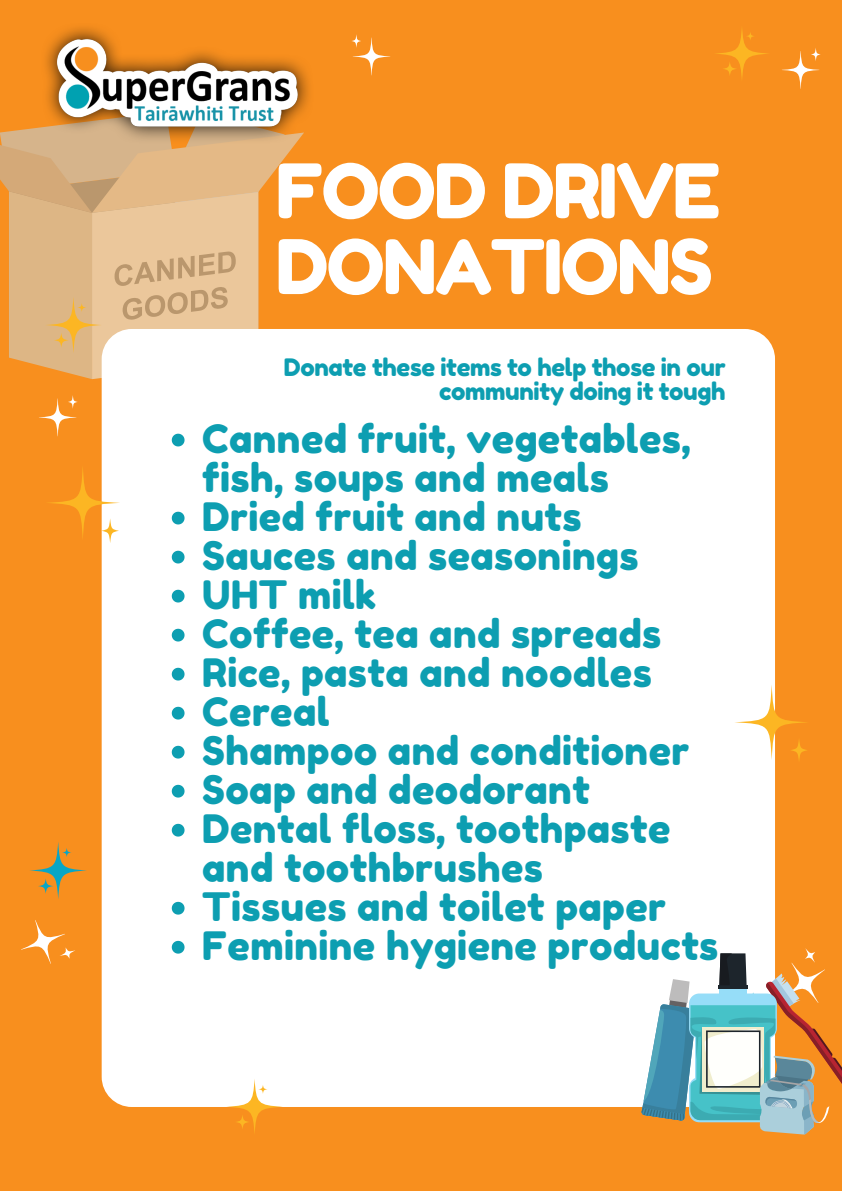
<style>
.page{position:relative;width:842px;height:1191px;background:#fff}
.page>*{position:absolute;margin:0;border:0;box-sizing:border-box;transform-origin:0 0}
.t1{font:75px "Fredoka One";letter-spacing:-.025em;color:#fff}
.t2{font:39.1px/39px "Fredoka One";letter-spacing:.01em;color:#0d9eb1}
.t3{font:24px/24px "Fredoka One";letter-spacing:-.015em;color:#0d9eb1;text-align:right}
</style>
<div class="page">
<div style="left:0;top:0;width:842px;height:1190px;background:#f88f1e"></div>
<svg style="left:0;top:129px;width:277px;height:250px;background:#e3b580"></svg>
<div style="left:102px;top:329px;width:673px;height:777px;background:#fff;border-radius:30px"></div>
<svg style="left:353px;top:37px;width:37px;height:38px"></svg>
<svg style="left:782px;top:51px;width:37px;height:38px"></svg>
<svg style="left:39px;top:398px;width:37px;height:38px"></svg>
<svg style="left:21px;top:920px;width:54px;height:44px"></svg>
<svg style="left:714px;top:25px;width:56px;height:57px"></svg>
<svg style="left:45px;top:297px;width:57px;height:56px;background:#e3b776"></svg>
<svg style="left:226px;top:1078px;width:57px;height:56px"></svg>
<svg style="left:790px;top:737px;width:18px;height:25px"></svg>
<svg style="left:734px;top:684px;width:75px;height:76px"></svg>
<svg style="left:101px;top:518px;width:18px;height:25px"></svg>
<svg style="left:45px;top:465px;width:75px;height:75px"></svg>
<svg style="left:29px;top:841px;width:58px;height:58px"></svg>
<img style="left:25px;top:27px;width:284px;height:141px">
<svg style="left:172px;top:433px;width:13px;height:13px"></svg>
<svg style="left:172px;top:511px;width:13px;height:13px"></svg>
<svg style="left:172px;top:550px;width:13px;height:13px"></svg>
<svg style="left:172px;top:589px;width:13px;height:13px"></svg>
<svg style="left:172px;top:628px;width:13px;height:13px"></svg>
<svg style="left:172px;top:667px;width:13px;height:13px"></svg>
<svg style="left:172px;top:706px;width:13px;height:13px"></svg>
<svg style="left:172px;top:745px;width:13px;height:13px"></svg>
<svg style="left:172px;top:784px;width:13px;height:13px"></svg>
<svg style="left:172px;top:823px;width:13px;height:13px"></svg>
<svg style="left:172px;top:901px;width:13px;height:13px"></svg>
<svg style="left:172px;top:940px;width:13px;height:13px"></svg>
<svg style="left:641px;top:948px;width:201px;height:186px"></svg>
<p class="t1" style="left:276px;top:145px;width:446px">FOOD DRIVE</p>
<p class="t1" style="left:276px;top:221px;width:439px">DONATIONS</p>
<p class="t3" style="left:284px;top:355px;width:443px">Donate these items to help those in our community doing it tough</p>
<p class="t2" style="left:202px;top:419px;width:490px">Canned fruit, vegetables, fish, soups and meals</p>
<p class="t2" style="left:202px;top:497px;width:381px">Dried fruit and nuts</p>
<p class="t2" style="left:202px;top:536px;width:438px">Sauces and seasonings</p>
<p class="t2" style="left:202px;top:575px;width:175px">UHT milk</p>
<p class="t2" style="left:202px;top:614px;width:461px">Coffee, tea and spreads</p>
<p class="t2" style="left:202px;top:653px;width:451px">Rice, pasta and noodles</p>
<p class="t2" style="left:202px;top:692px;width:129px">Cereal</p>
<p class="t2" style="left:202px;top:731px;width:489px">Shampoo and conditioner</p>
<p class="t2" style="left:202px;top:770px;width:389px">Soap and deodorant</p>
<p class="t2" style="left:202px;top:809px;width:470px">Dental floss, toothpaste and toothbrushes</p>
<p class="t2" style="left:202px;top:887px;width:465px">Tissues and toilet paper</p>
<p class="t2" style="left:202px;top:926px;width:518px">Feminine hygiene products</p>
</div>
